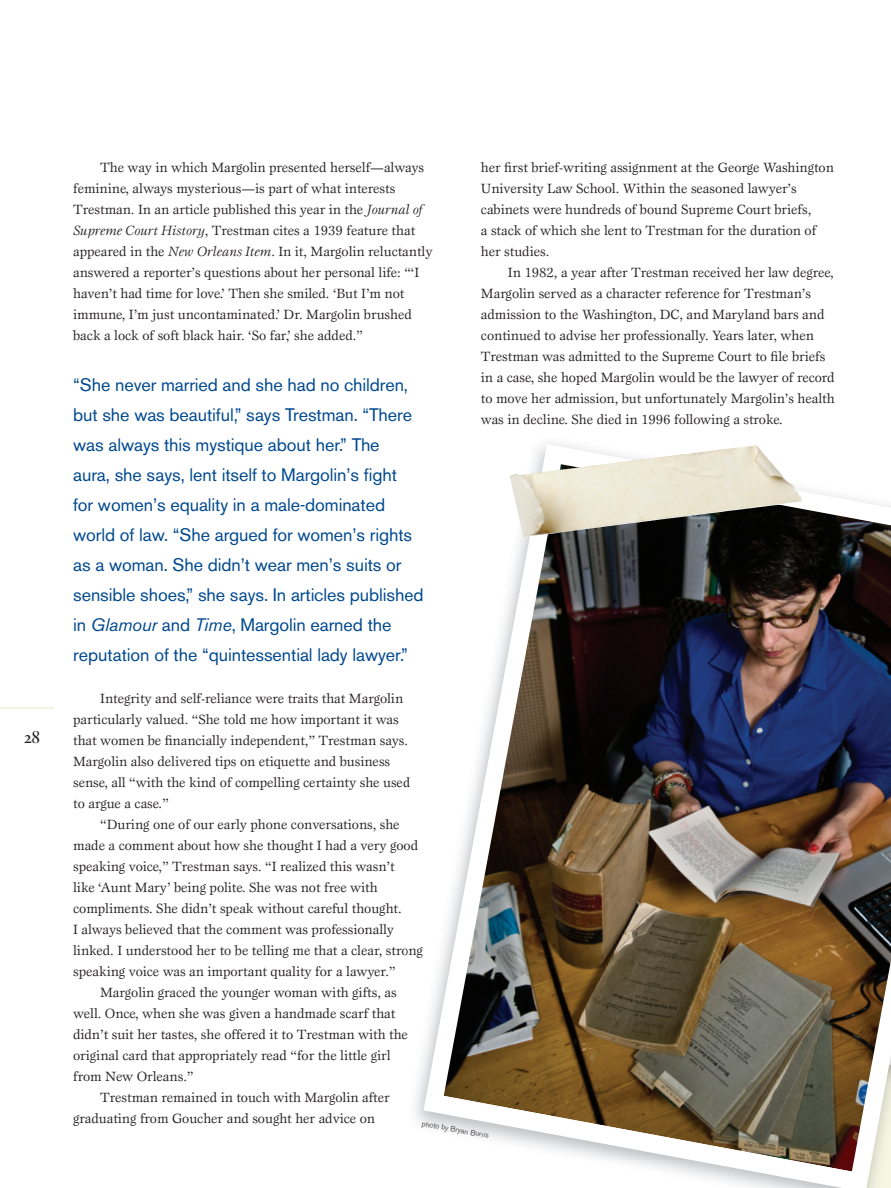
<style>
.page{position:relative;width:891px;height:1188px;background:#fff}
.page>*{position:absolute;margin:0;border:0;box-sizing:border-box;transform-origin:0 0}
.t1{font:18px/30px "Akzidenz Grotesk BE";letter-spacing:-.005em;color:#01498f}
.t2{font:18px "Hoefler Titling HTF Sm Roman";color:#231f20}
.t3{font:13.8px/21px "Esprit";letter-spacing:-.005em;color:#231f20}
.t4{font:300 7.5px "Akzidenz Grotesk BE";color:#231f20}
.s1{font-style:italic}
</style>
<div class="page">
<hr style="left:0;top:708px;width:54px;height:1px;background:#eae8c9">
<img style="left:415px;top:443px;width:476px;height:745px">
<h1 class="t2" style="left:24px;top:725px;width:18px">28</h1>
<p class="t3" style="left:73px;top:157px;width:361px;text-indent:27px">The way in which Margolin presented herself—always feminine, always mysterious—is part of what interests Trestman. In an article published this year in the <span class="s1">Journal of Supreme Court History</span>, Trestman cites a 1939 feature that appeared in the <span class="s1">New Orleans Item</span>. In it, Margolin reluctantly answered a reporter’s questions about her personal life: “‘I haven’t had time for love.’ Then she smiled. ‘But I’m not immune, I’m just uncontaminated.’ Dr. Margolin brushed back a lock of soft black hair. ‘So far,’ she added.”</p>
<p class="t1" style="left:73px;top:370px;width:352px">“She never married and she had no children, but she was beautiful,” says Trestman. “There was always this mystique about her.” The<br>aura, she says, lent itself to Margolin’s fight<br>for women’s equality in a male-dominated world of law. “She argued for women’s rights as a woman. She didn’t wear men’s suits or sensible shoes,” she says. In articles published in <span class="s1">Glamour</span> and <span class="s1">Time</span>, Margolin earned the reputation of the “quintessential lady lawyer.”</p>
<p class="t3" style="left:73px;top:688px;width:339px;text-indent:27px">Integrity and self-reliance were traits that Margolin particularly valued. “She told me how important it was that women be financially independent,” Trestman says.<br>Margolin also delivered tips on etiquette and business sense, all “with the kind of compelling certainty she used to argue a case.”</p>
<p class="t3" style="left:100px;top:814px;width:301px">“During one of our early phone conversations, she</p>
<p class="t3" style="left:73px;top:835px;width:346px">made a comment about how she thought I had a very good</p>
<p class="t3" style="left:73px;top:856px;width:323px">speaking voice,” Trestman says. “I realized this wasn’t</p>
<p class="t3" style="left:73px;top:877px;width:306px">like ‘Aunt Mary’ being polite. She was not free with</p>
<p class="t3" style="left:73px;top:898px;width:330px">compliments. She didn’t speak without careful thought.</p>
<p class="t3" style="left:73px;top:919px;width:322px">I always believed that the comment was professionally</p>
<p class="t3" style="left:73px;top:940px;width:351px">linked. I understood her to be telling me that a clear, strong</p>
<p class="t3" style="left:73px;top:961px;width:324px">speaking voice was an important quality for a lawyer.”</p>
<p class="t3" style="left:100px;top:982px;width:298px">Margolin graced the younger woman with gifts, as</p>
<p class="t3" style="left:73px;top:1003px;width:324px">well. Once, when she was given a handmade scarf that</p>
<p class="t3" style="left:73px;top:1024px;width:336px">didn’t suit her tastes, she offered it to Trestman with the</p>
<p class="t3" style="left:73px;top:1045px;width:319px">original card that appropriately read “for the little girl</p>
<p class="t3" style="left:73px;top:1066px;width:122px">from New Orleans.”</p>
<p class="t3" style="left:100px;top:1087px;width:291px">Trestman remained in touch with Margolin after</p>
<p class="t3" style="left:73px;top:1108px;width:303px">graduating from Goucher and sought her advice on</p>
<p class="t3" style="left:481px;top:157px;width:355px">her first brief-writing assignment at the George Washington University Law School. Within the seasoned lawyer’s cabinets were hundreds of bound Supreme Court briefs,<br>a stack of which she lent to Trestman for the duration of her studies.</p>
<p class="t3" style="left:481px;top:262px;width:355px;text-indent:27px">In 1982, a year after Trestman received her law degree, Margolin served as a character reference for Trestman’s admission to the Washington, DC, and Maryland bars and continued to advise her professionally. Years later, when Trestman was admitted to the Supreme Court to file briefs in a case, she hoped Margolin would be the lawyer of record to move her admission, but unfortunately Margolin’s health was in decline. She died in 1996 following a stroke.</p>
<p class="t4" style="left:423px;top:1119px;width:69px;rotate:10deg">photo by Bryan Burris</p>
</div>
